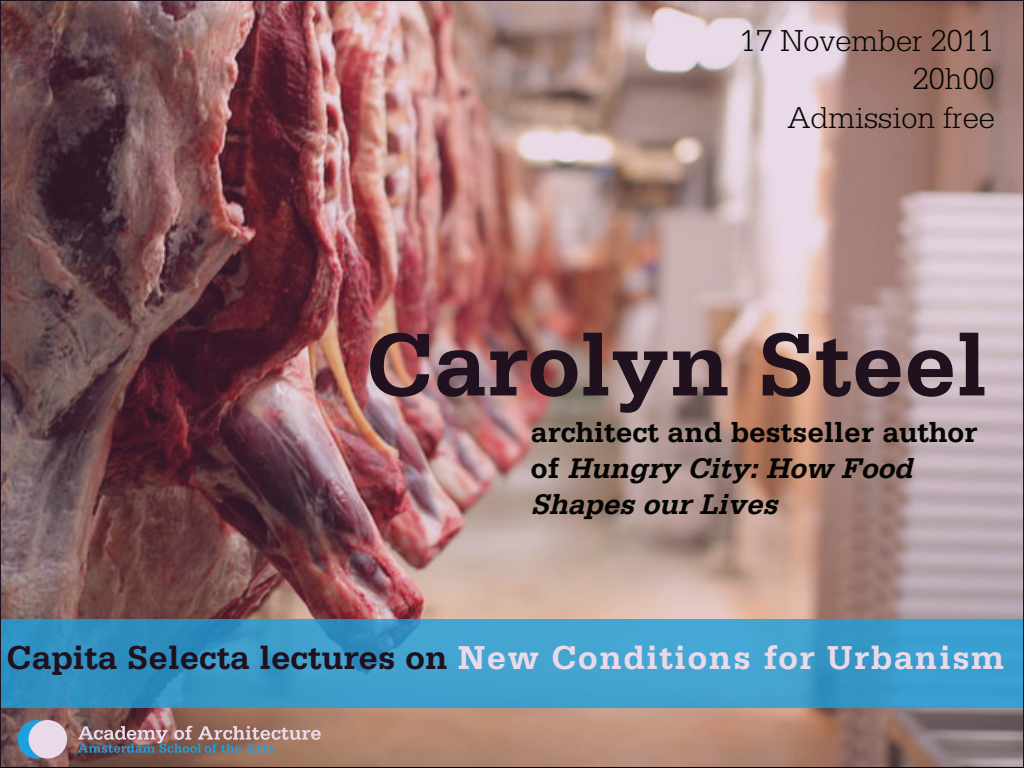
<style>
.page{position:relative;width:1024px;height:768px;background:#fff}
.page>*{position:absolute;margin:0;border:0;box-sizing:border-box;transform-origin:0 0}
.t1{font:700 94px "Serifa Std";color:#040503}
.t2{font:700 35px "Serifa Std";letter-spacing:.04em;color:#fff}
.t3{font:300 32px/38.4px "Serifa Std";color:#040503;text-align:right}
.t4{font:italic 700 30px/36px "Serifa Std";color:#040503}
.s1{font-style:normal}
.s2{color:#040503}
</style>
<div class="page">
<img style="left:0;top:0;width:1024px;height:768px">
<p class="t3" style="left:741px;top:22px;width:256px">17 November 2011<br>20h00<br>Admission free</p>
<h1 class="t1" style="left:366px;top:309px;width:623px">Carolyn Steel</h1>
<p class="t4" style="left:531px;top:414px;width:448px"><span class="s1">architect and bestseller author o f</span> Hungry City:How Food<br>Shapes ourLives</p>
<p class="t2" style="left:7px;top:637px;width:999px"><span class="s2">Capita Selecta lectures on</span> New Conditions for Urbanism</p>
</div>
